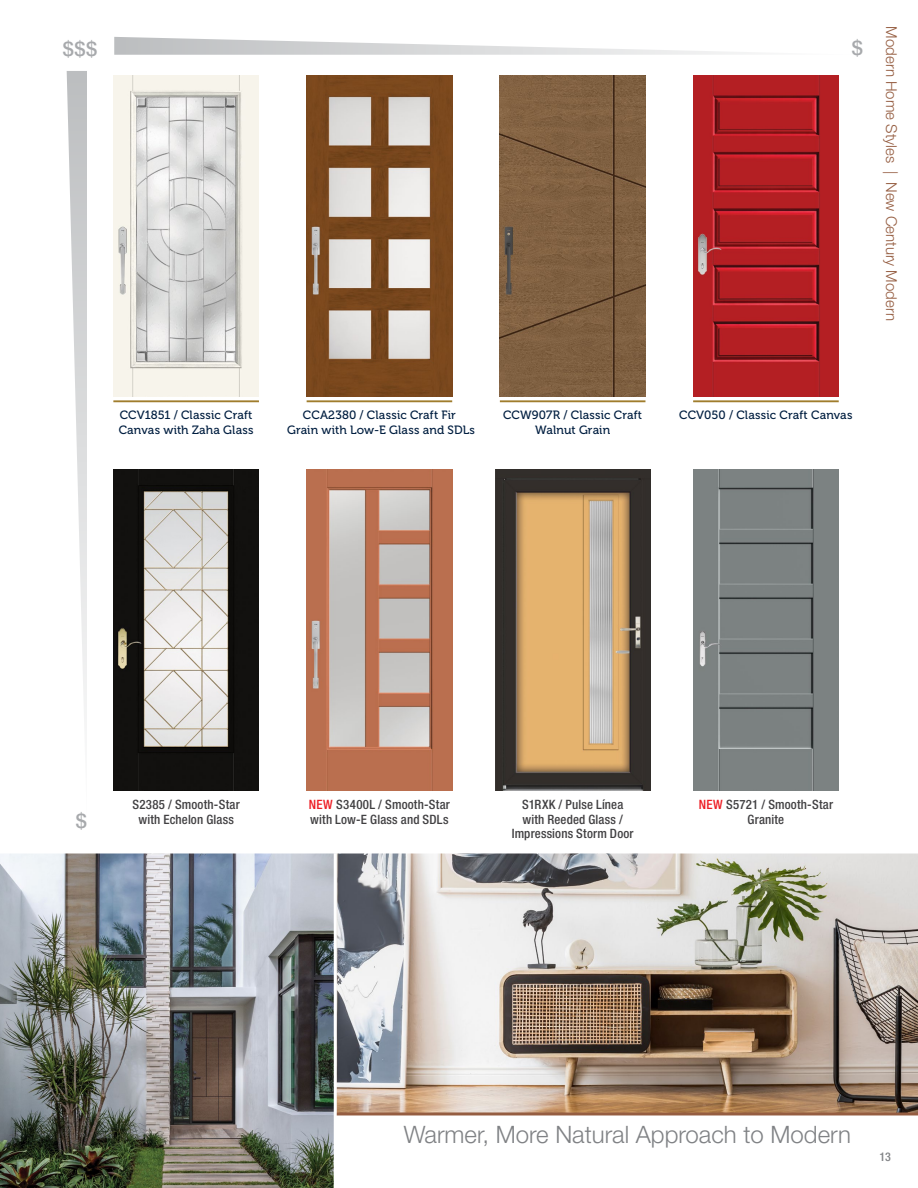
<style>
.page{position:relative;width:918px;height:1188px;background:#fff}
.page>*{position:absolute;margin:0;border:0;box-sizing:border-box;transform-origin:0 0}
.t1{font:300 24px "Helvetica Neue LT Std";color:#808285}
.t2{font:500 19.95px "Helvetica Neue LT Std";color:#a7a9ac}
.t3{font:300 15px "Helvetica Neue LT Std";color:#955d41}
.t4{font:500 condensed 12.9px/14.7px "Helvetica Neue LT Std";letter-spacing:.015em;color:#414042;text-align:center}
.t5{font:12px/15px "Museo 500";letter-spacing:.01em;color:#001e40;text-align:center}
.t6{font:500 condensed 12px "Helvetica Neue LT Std";color:#808285}
.s1{color:#ed1d24}
</style>
<div class="page">
<svg style="left:114px;top:37px;width:641px;height:18px"></svg>
<svg style="left:67px;top:71px;width:20px;height:651px"></svg>
<hr style="left:113px;top:400px;width:146px;height:2px;background:#a07d2d">
<hr style="left:307px;top:400px;width:145px;height:2px;background:#a07d2d">
<hr style="left:500px;top:400px;width:145px;height:2px;background:#a07d2d">
<hr style="left:693px;top:400px;width:146px;height:2px;background:#a07d2d">
<img style="left:337px;top:854px;width:581px;height:258px">
<img style="left:0;top:854px;width:334px;height:334px">
<img style="left:693px;top:76px;width:146px;height:321px">
<img style="left:500px;top:76px;width:145px;height:321px">
<img style="left:693px;top:469px;width:146px;height:321px">
<img style="left:495px;top:469px;width:155px;height:321px">
<img style="left:113px;top:76px;width:146px;height:321px">
<img style="left:113px;top:469px;width:146px;height:321px">
<img style="left:307px;top:469px;width:145px;height:321px">
<img style="left:307px;top:76px;width:145px;height:321px">
<hr style="left:335px;top:1112px;width:583px;height:3px;background:#955d41">
<svg style="left:62px;top:853px;width:856px;height:1px"></svg>
<hr style="left:334px;top:853px;width:3px;height:335px;background:#fff">
<h2 class="t2" style="left:63px;top:37px;width:36px">$$$</h2>
<h2 class="t2" style="left:852px;top:36px;width:13px">$</h2>
<p class="t3" style="left:901px;top:26px;width:296px;rotate:90deg">Modern Home Styles | New Century Modern</p>
<p class="t5" style="left:119px;top:408px;width:136px;text-align:left">CCV1851 / Classic Craft<br>Canvas with Zaha Glass</p>
<p class="t5" style="left:503px;top:408px;width:141px">CCW907R / Classic Craft<br>Walnut Grain</p>
<p class="t5" style="left:287px;top:408px;width:189px">CCA2380 / Classic Craft Fir<br>Grain with Low-E Glass and SDLs</p>
<p class="t5" style="left:679px;top:408px;width:175px">CCV050 / Classic Craft Canvas</p>
<h2 class="t2" style="left:76px;top:809px;width:13px">$</h2>
<p class="t4" style="left:133px;top:797px;width:109px">S2385 / Smooth-Star with Echelon Glass</p>
<p class="t4" style="left:309px;top:797px;width:143px;text-align:left"><span class="s1">NEW</span> S3400L / Smooth-Star with Low-E Glass and SDLs</p>
<p class="t4" style="left:512px;top:797px;width:123px">S1RXK / Pulse Línea with Reeded Glass /<br>Impressions Storm Door</p>
<p class="t4" style="left:699px;top:797px;width:136px"><span class="s1">NEW</span> S5721 / Smooth-Star<br>Granite</p>
<h1 class="t1" style="left:404px;top:1120px;width:449px">Warmer, More Natural Approach to Modern</h1>
<p class="t6" style="left:879px;top:1150px;width:13px">13</p>
</div>
